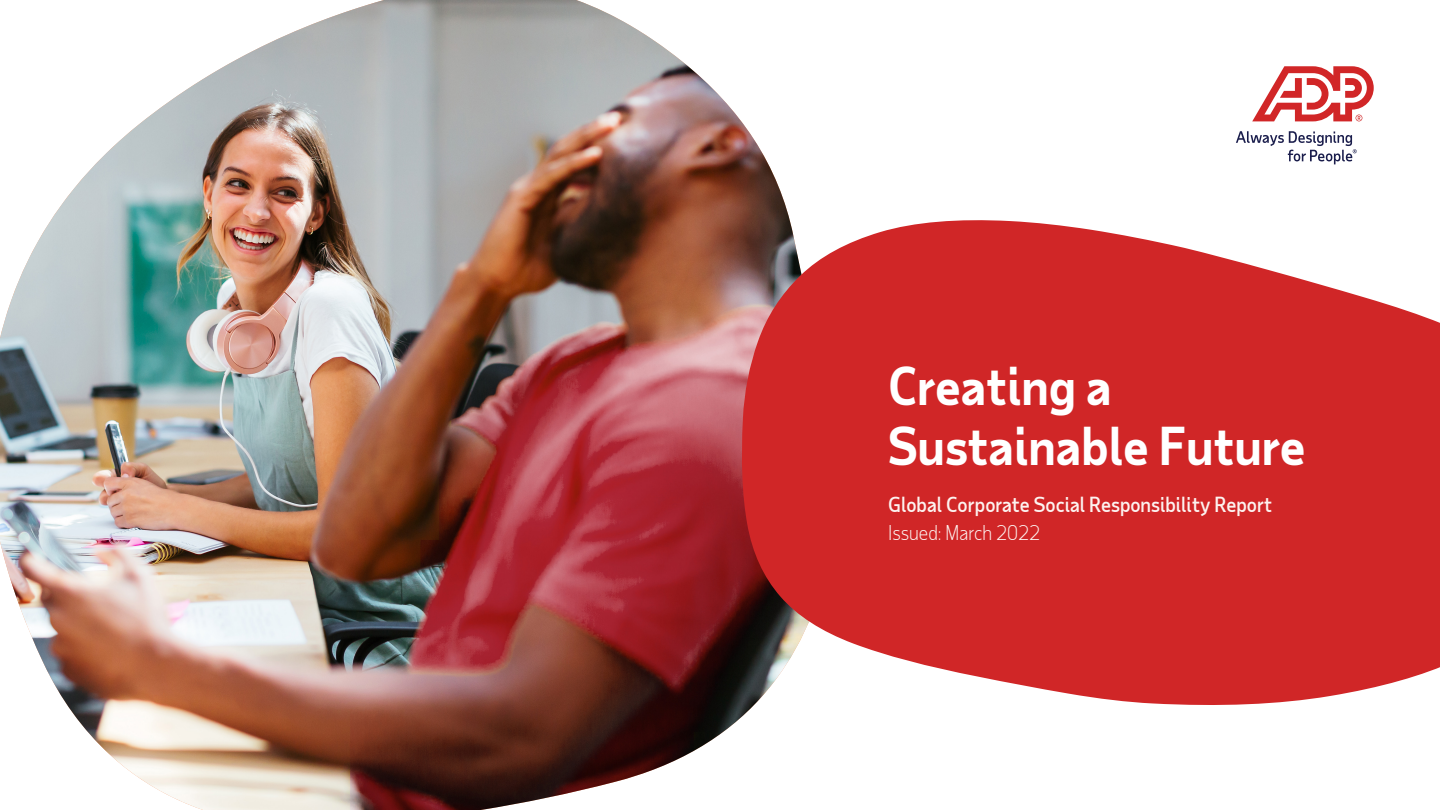
<style>
.page{position:relative;width:1440px;height:810px;background:#fff}
.page>*{position:absolute;margin:0;border:0;box-sizing:border-box;transform-origin:0 0}
.t1{font:700 50px/60px "Taub Sans";color:#fff}
.t2{font:500 20px "Taub Sans";color:#fdf3f0}
.t3{font:300 20px "Taub Sans";color:#fdf3f0}
</style>
<div class="page">
<svg style="left:1236px;top:131px;width:121px;height:33px"></svg>
<svg style="left:1252px;top:66px;width:122px;height:55px"></svg>
<img style="left:0;top:0;width:790px;height:810px">
<svg style="left:741px;top:218px;width:699px;height:489px;background:#d14041"></svg>
<p class="t1" style="left:888px;top:355px;width:419px">Creating a<br>Sustainable Future</p>
<p class="t2" style="left:888px;top:492px;width:385px">Global Corporate Social Responsibility Report</p>
<p class="t3" style="left:888px;top:520px;width:153px">Issued: March 2022</p>
</div>
